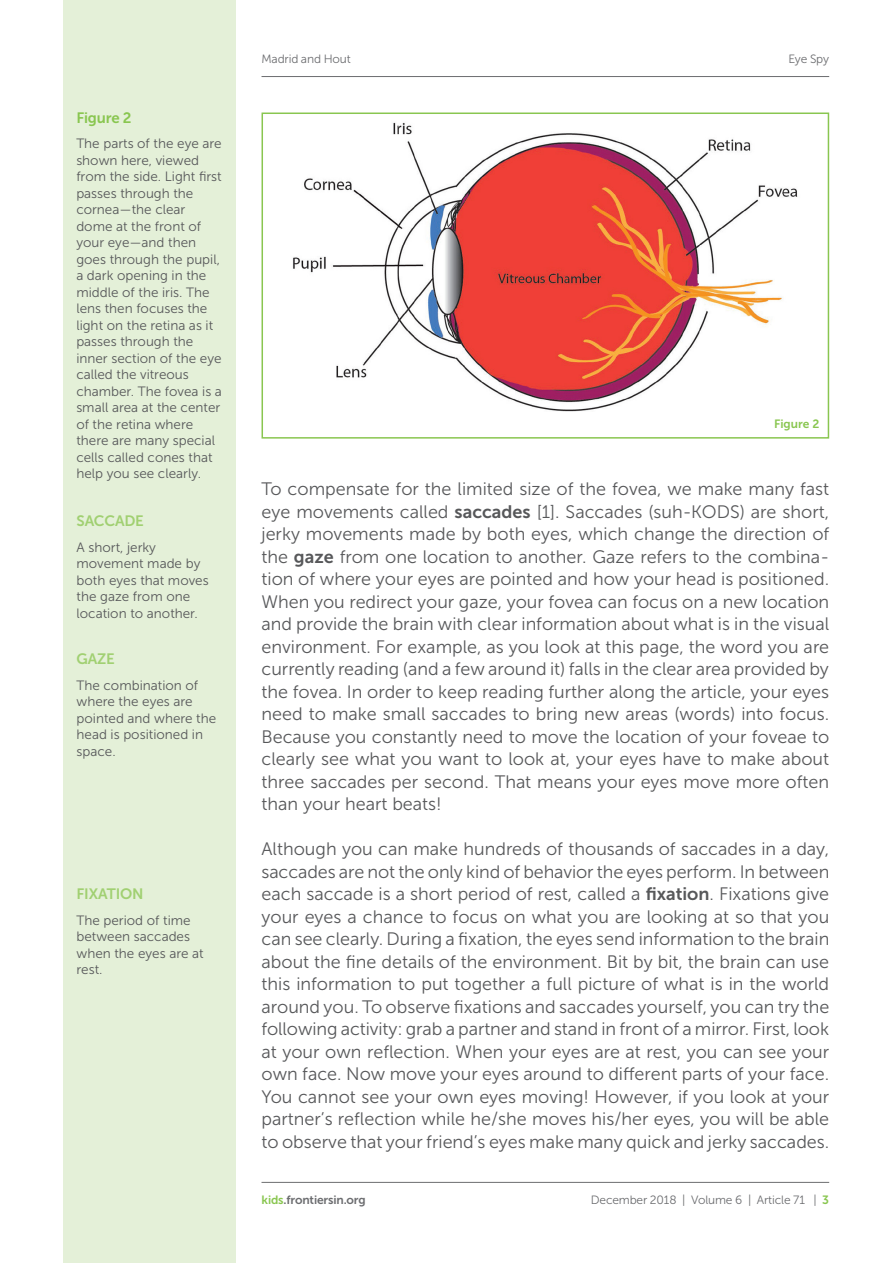
<style>
.page{position:relative;width:893px;height:1263px;background:#fff}
.page>*{position:absolute;margin:0;border:0;box-sizing:border-box;transform-origin:0 0}
.ART_kids_tx{font:18px/22.5px "Museo Sans 300";color:#57585a;text-align:justify}
.t1{font:15px "Museo Sans 700";letter-spacing:-.01em;color:#a1d072}
.ART_kids_title5{font:15px "Museo Sans 700";letter-spacing:-.01em;color:#89c650}
.REF_kids_tx_2{font:13.5px/16.5px "Museo Sans 300";color:#57585a}
.t2{font:12px "Museo Sans 300";letter-spacing:-.015em;color:#6c6d70}
.t3{font:12px "Museo Sans 700";letter-spacing:-.01em;color:#6c6d70}
.t4{font:12px "Museo Sans 700";color:#89c650}
.s1{font-family:"Museo Sans 700"}
.s2{color:#89c650}
.s3{font-family:"Museo Sans 700";color:#89c650}
</style>
<div class="page">
<hr style="left:261px;top:76px;width:568px;height:1px;background:#6c6d70">
<div style="left:64px;top:0;width:172px;height:1263px;background:#e4f0d8"></div>
<hr style="left:261px;top:1182px;width:568px;height:1px;background:#6c6d70">
<div style="left:261px;top:113px;width:568px;height:326px;background:#fff;border:2px solid #89c650"></div>
<img style="left:293px;top:122px;width:505px;height:290px">
<p class="ART_kids_title5" style="left:76px;top:109px;width:57px">Figure 2</p>
<p class="REF_kids_tx_2" style="left:76px;top:136px;width:147px">The parts of the eye are shown here, viewed from the side. Light first passes through the cornea—the clear dome at the front of your eye—and then goes through the pupil, a dark opening in the middle of the iris. The lens then focuses the light on the retina as it passes through the inner section of the eye called the vitreous chamber. The fovea is a small area at the center of the retina where there are many special cells called cones that help you see clearly.</p>
<p class="t1" style="left:77px;top:513px;width:69px">SACCADE</p>
<p class="REF_kids_tx_2" style="left:77px;top:539px;width:134px">A short, jerky movement made by both eyes that moves the gaze from one location to another.</p>
<p class="t1" style="left:77px;top:651px;width:40px">GAZE</p>
<p class="REF_kids_tx_2" style="left:77px;top:677px;width:141px">The combination of where the eyes are pointed and where the head is positioned in space.</p>
<p class="t1" style="left:77px;top:886px;width:69px">FIXATION</p>
<p class="REF_kids_tx_2" style="left:77px;top:912px;width:129px">The period of time between saccades when the eyes are at rest.</p>
<p class="t2" style="left:261px;top:52px;width:91px">Madrid and Hout</p>
<p class="t2" style="left:788px;top:52px;width:42px">Eye Spy</p>
<p class="t4" style="left:774px;top:417px;width:47px">Figure 2</p>
<p class="ART_kids_tx" style="left:261px;top:478px;width:569px">To compensate for the limited size of the fovea, we make many fast eye movements called <span class="s1">saccades</span> [1]. Saccades (suh-KODS) are short, jerky movements made by both eyes, which change the direction of the <span class="s1">gaze</span> from one location to another. Gaze refers to the combina&shy;tion of where your eyes are pointed and how your head is positioned.<br>When you redirect your gaze, your fovea can focus on a new location and provide the brain with clear information about what is in the visual environment. For example, as you look at this page, the word you are currently reading (and a few around it) falls in the clear area provided by the fovea. In order to keep reading further along the article, your eyes need to make small saccades to bring new areas (words) into focus.<br>Because you constantly need to move the location of your foveae to clearly see what you want to look at, your eyes have to make about three saccades per second. That means your eyes move more often than your heart beats!</p>
<p class="ART_kids_tx" style="left:261px;top:838px;width:569px">Although you can make hundreds of thousands of saccades in a day, saccades are not the only kind of behavior the eyes perform. In between each saccade is a short period of rest, called a <span class="s1">fixation</span>. Fixations give your eyes a chance to focus on what you are looking at so that you can see clearly. During a fixation, the eyes send information to the brain about the fine details of the environment. Bit by bit, the brain can use this information to put together a full picture of what is in the world around you. To observe fixations and saccades yourself, you can try the following activity: grab a partner and stand in front of a mirror. First, look at your own reflection. When your eyes are at rest, you can see your own face. Now move your eyes around to different parts of your face.<br>You cannot see your own eyes moving! However, if you look at your partner’s reflection while he/she moves his/her eyes, you will be able to observe that your friend’s eyes make many quick and jerky saccades.</p>
<p class="t3" style="left:261px;top:1193px;width:106px"><span class="s2">kids</span>.frontiersin.org</p>
<p class="t2" style="left:591px;top:1193px;width:240px">December 2018 | Volume 6 | Article 71 | <span class="s3">3</span></p>
</div>
